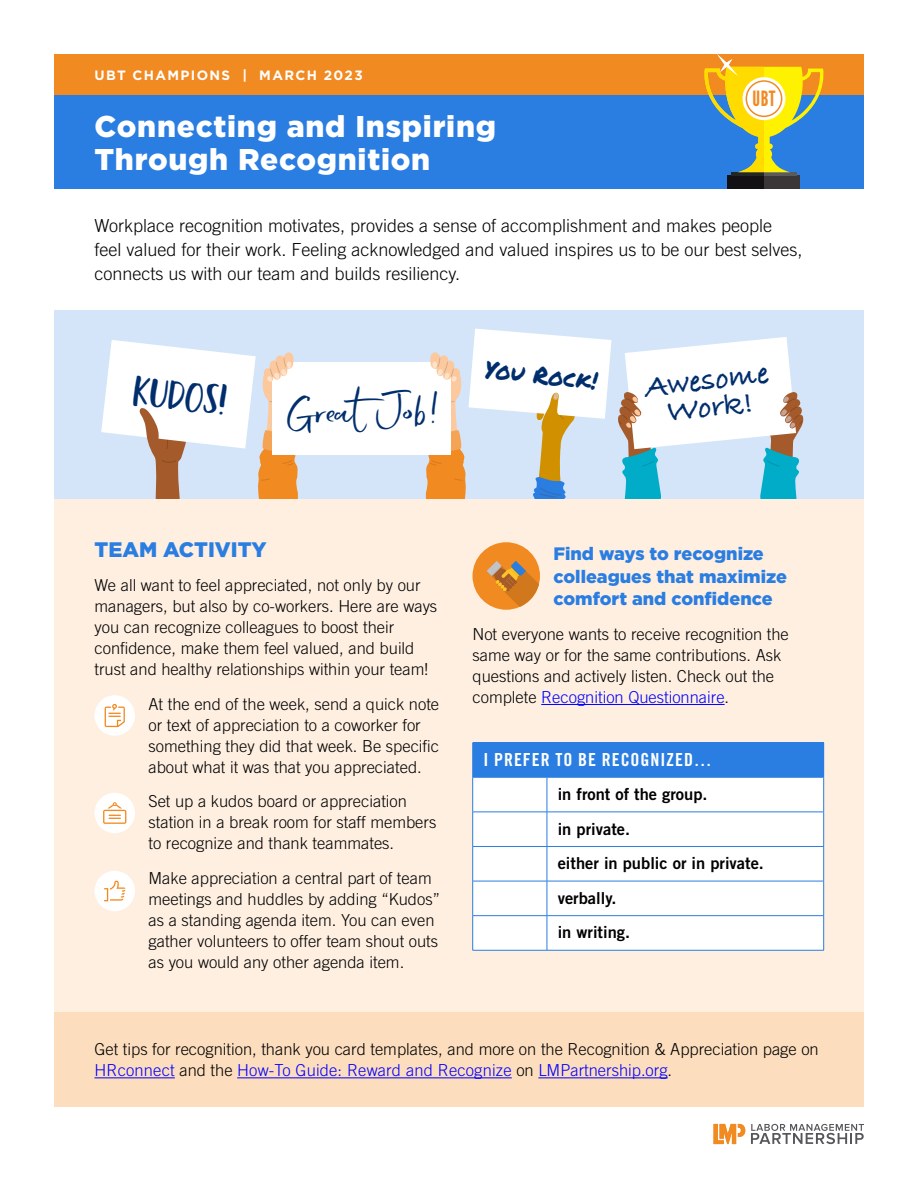
<style>
.page{position:relative;width:918px;height:1188px;background:#fff}
.page>*{position:absolute;margin:0;border:0;box-sizing:border-box;transform-origin:0 0}
.t1{font:45px "Echo Soul Sans";color:#002e6d}
.t2{font:36px "Echo Soul";color:#002e6d}
.t3{font:700 31.5px/27px "Bradley Hand ITCTT";color:#002e6d;text-align:center}
.t4{font:900 30px/33px "Gotham";letter-spacing:.025em;color:#fff}
.t5{font:24px "Permanent Marker";color:#002e6d}
.t6{font:900 21px "Gotham";color:#2a7de1}
.t7{font:21px "League Gothic";color:#f18a21}
.t8{font:300 18px/24px "Trade Gothic LT Std";color:#000}
.t9{font:900 18px/22.5px "Gotham";color:#2a7de1}
.t10{font:18px "Trade Gothic LT Std Bd Cn 20";letter-spacing:.05em;color:#fff}
.t11{font:300 16.5px/21px "Trade Gothic LT Std";color:#000}
.t12{font:16.5px/34.7px "Trade Gothic LT Std Bd 2";color:#000}
.t13{font:700 13.5px "Gotham";letter-spacing:.1em;color:#fff}
.s1{color:#00f}
</style>
<div class="page">
<svg style="left:751px;top:1124px;width:113px;height:20px"></svg>
<svg style="left:713px;top:1124px;width:32px;height:20px"></svg>
<div style="left:54px;top:94px;width:810px;height:95px;background:#2a7de1"></div>
<div style="left:54px;top:54px;width:810px;height:40px;background:#f18a21"></div>
<div style="left:728px;top:175px;width:72px;height:14px;background:#3b3638"></div>
<hr style="left:731px;top:172px;width:66px;height:3px;background:#5a5a5c">
<div style="left:728px;top:175px;width:36px;height:14px;background:#131113"></div>
<hr style="left:731px;top:172px;width:33px;height:3px;background:#232626">
<svg style="left:699px;top:54px;width:130px;height:118px"></svg>
<div style="left:743px;top:77px;width:42px;height:43px;background:#fff;border-radius:50%"></div>
<div style="left:746px;top:80px;width:36px;height:37px;border:2px solid #f18a21;border-radius:50%"></div>
<div style="left:54px;top:310px;width:810px;height:190px;background:#d4e5f9"></div>
<div style="left:272px;top:363px;width:179px;height:92px;background:#fff"></div>
<svg style="left:101px;top:340px;width:216px;height:160px"></svg>
<svg style="left:407px;top:329px;width:204px;height:171px"></svg>
<svg style="left:617px;top:337px;width:187px;height:163px"></svg>
<div style="left:54px;top:1012px;width:810px;height:95px;background:#fcddbe"></div>
<div style="left:54px;top:500px;width:810px;height:512px;background:#feefe1"></div>
<hr style="left:541px;top:704px;width:184px;height:1px;background:#00f">
<div style="left:473px;top:743px;width:351px;height:34px;background:#2a7de1"></div>
<div style="left:473px;top:778px;width:350px;height:172px;background:#fff"></div>
<hr style="left:472px;top:742px;width:75px;height:1px;background:#2a7de1">
<hr style="left:472px;top:743px;width:1px;height:34px;background:#2a7de1">
<hr style="left:547px;top:742px;width:277px;height:1px;background:#2a7de1">
<hr style="left:472px;top:777px;width:75px;height:1px;background:#2a7de1">
<hr style="left:472px;top:777px;width:1px;height:35px;background:#2a7de1">
<hr style="left:547px;top:777px;width:277px;height:1px;background:#2a7de1">
<hr style="left:547px;top:777px;width:1px;height:35px;background:#2a7de1">
<hr style="left:823px;top:777px;width:1px;height:35px;background:#2a7de1">
<hr style="left:472px;top:812px;width:75px;height:1px;background:#2a7de1">
<hr style="left:472px;top:812px;width:1px;height:34px;background:#2a7de1">
<hr style="left:547px;top:812px;width:277px;height:1px;background:#2a7de1">
<hr style="left:547px;top:812px;width:1px;height:34px;background:#2a7de1">
<hr style="left:823px;top:812px;width:1px;height:34px;background:#2a7de1">
<hr style="left:472px;top:846px;width:75px;height:1px;background:#2a7de1">
<hr style="left:472px;top:847px;width:1px;height:34px;background:#2a7de1">
<hr style="left:547px;top:846px;width:277px;height:1px;background:#2a7de1">
<hr style="left:547px;top:847px;width:1px;height:34px;background:#2a7de1">
<hr style="left:823px;top:847px;width:1px;height:34px;background:#2a7de1">
<hr style="left:472px;top:881px;width:75px;height:1px;background:#2a7de1">
<hr style="left:472px;top:881px;width:1px;height:34px;background:#2a7de1">
<hr style="left:547px;top:881px;width:277px;height:1px;background:#2a7de1">
<hr style="left:547px;top:881px;width:1px;height:34px;background:#2a7de1">
<hr style="left:823px;top:881px;width:1px;height:34px;background:#2a7de1">
<hr style="left:472px;top:915px;width:75px;height:1px;background:#2a7de1">
<hr style="left:472px;top:916px;width:1px;height:34px;background:#2a7de1">
<hr style="left:547px;top:915px;width:277px;height:1px;background:#2a7de1">
<hr style="left:547px;top:916px;width:1px;height:34px;background:#2a7de1">
<hr style="left:823px;top:916px;width:1px;height:34px;background:#2a7de1">
<hr style="left:472px;top:950px;width:75px;height:1px;background:#2a7de1">
<hr style="left:547px;top:950px;width:277px;height:1px;background:#2a7de1">
<hr style="left:94px;top:1077px;width:81px;height:1px;background:#00f">
<hr style="left:237px;top:1077px;width:275px;height:1px;background:#00f">
<hr style="left:538px;top:1077px;width:130px;height:1px;background:#00f">
<div style="left:94px;top:695px;width:41px;height:41px;background:#fff;border-radius:50%"></div>
<svg style="left:105px;top:704px;width:20px;height:23px"></svg>
<div style="left:94px;top:871px;width:41px;height:40px;background:#fff;border-radius:50%"></div>
<svg style="left:104px;top:881px;width:21px;height:20px"></svg>
<div style="left:94px;top:793px;width:41px;height:40px;background:#fff;border-radius:50%"></div>
<svg style="left:103px;top:802px;width:23px;height:22px"></svg>
<div style="left:472px;top:542px;width:68px;height:68px;background:#f18a21;border-radius:50%"></div>
<svg style="left:486px;top:561px;width:53px;height:46px"></svg>
<p class="t13" style="left:94px;top:66px;width:270px">UBT CHAMPIONS | MARCH 2023</p>
<h3 class="t4" style="left:94px;top:110px;width:403px">Connecting and Inspiring<br>Through Recognition</h3>
<p class="t7" style="left:752px;top:86px;width:25px">UBT</p>
<p class="t8" style="left:94px;top:214px;width:710px">Workplace recognition motivates, provides a sense of accomplishment and makes people feel valued for their work. Feeling acknowledged and valued inspires us to be our best selves, connects us with our team and builds resiliency.</p>
<h1 class="t1" style="left:135px;top:368px;width:96px;rotate:6deg">KUDOS!</h1>
<h2 class="t2" style="left:291px;top:388px;width:149px">GreatJob!</h2>
<h3 class="t5" style="left:487px;top:351px;width:115px;rotate:6deg">You Rock!</h3>
<h3 class="t3" style="left:643px;top:373px;width:126px;rotate:-7deg">Awesome<br>Work!</h3>
<p class="t6" style="left:94px;top:535px;width:174px">TEAM ACTIVITY</p>
<p class="t11" style="left:94px;top:575px;width:344px">We all want to feel appreciated, not only by our managers, but also by co-workers. Here are ways you can recognize colleagues to boost their confidence, make them feel valued, and build trust and healthy relationships within your team!</p>
<p class="t11" style="left:149px;top:693px;width:292px">At the end of the week, send a quick note or text of appreciation to a coworker for something they did that week. Be specific about what it was that you appreciated.</p>
<p class="t11" style="left:149px;top:791px;width:289px">Set up a kudos board or appreciation station in a break room for staff members to recognize and thank teammates.</p>
<p class="t11" style="left:149px;top:867px;width:293px">Make appreciation a central part of team meetings and huddles by adding “Kudos” as a standing agenda item. You can even gather volunteers to offer team shout outs as you would any other agenda item.</p>
<p class="t9" style="left:554px;top:543px;width:235px">Find ways to recognize colleagues that maximize comfort and confidence</p>
<p class="t11" style="left:472px;top:623px;width:318px">Not everyone wants to receive recognition the same way or for the same contributions. Ask questions and actively listen. Check out the complete <span class="s1">Recognition Questionnaire</span>.</p>
<p class="t10" style="left:483px;top:749px;width:230px">I PREFER TO BE RECOGNIZED…</p>
<p class="t12" style="left:558px;top:777px;width:208px">in front of the group.<br>in private.<br>either in public or in private. verbally.<br>in writing.</p>
<p class="t11" style="left:94px;top:1039px;width:726px">Get tips for recognition, thank you card templates, and more on the Recognition &amp; Appreciation page on<br><span class="s1">HRconnect</span> and the <span class="s1">How-To Guide: Reward and Recognize</span> on <span class="s1">LMPartnership.org</span>.</p>
</div>
